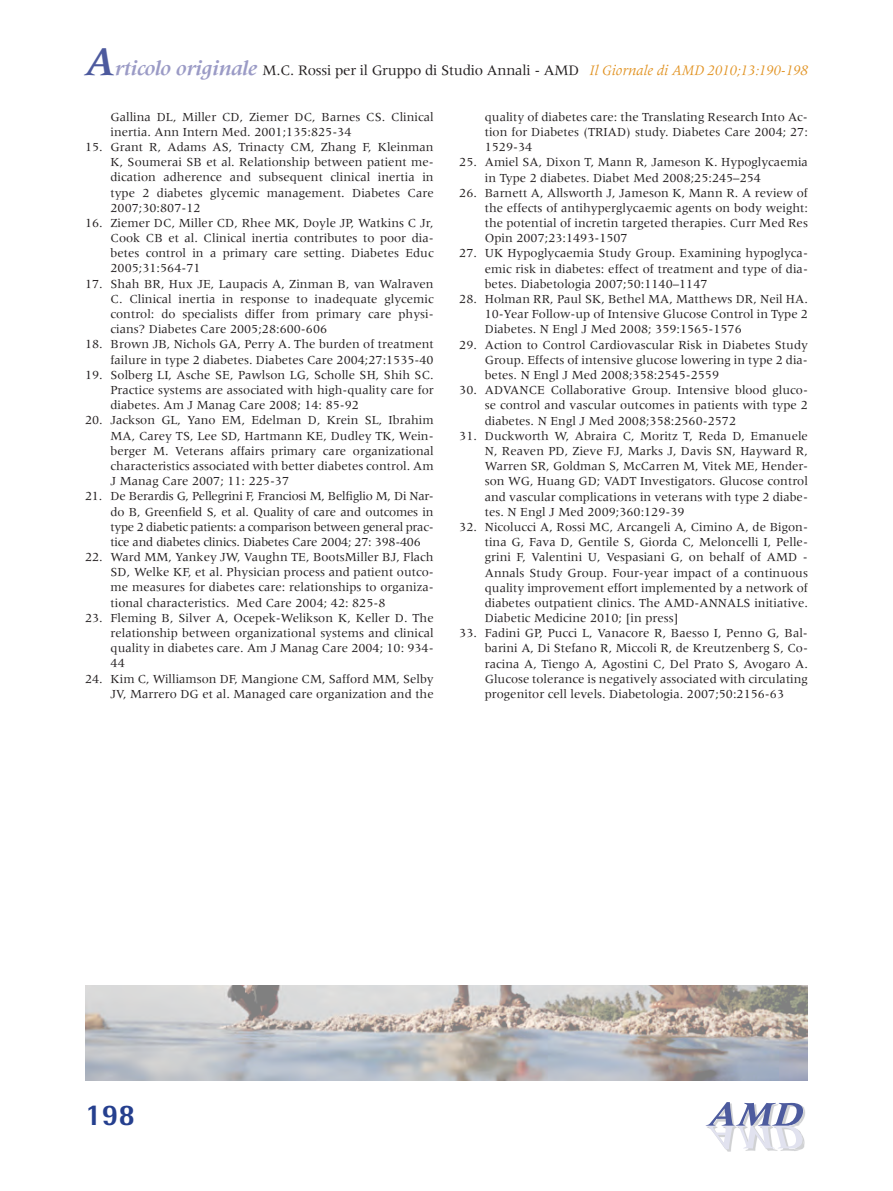
<style>
.page{position:relative;width:893px;height:1191px;background:#fff}
.page>*{position:absolute;margin:0;border:0;box-sizing:border-box;transform-origin:0 0}
.t1{font:800 30px "Rotis Semi Sans";color:#253f8e}
.t2{font:15px "Meridien";letter-spacing:-.015em;color:#231f20}
.t3{font:italic 15px "Meridien";letter-spacing:-.01em;color:#e19221}
.t4{font:12.75px/15.1px "Meridien";color:#231f20;text-align:justify}
.s1{font-weight:700;font-style:italic;font-size:42px;color:#4d5a9e}
.s2{font-weight:700;font-style:italic;font-size:21px;color:#9b9bc6}
</style>
<div class="page">
<img style="left:793px;top:1149px;width:9px;height:2px">
<img style="left:725px;top:1149px;width:68px;height:3px">
<img style="left:707px;top:1102px;width:98px;height:45px">
<img style="left:707px;top:1126px;width:97px;height:23px">
<img style="left:707px;top:1126px;width:81px;height:1px">
<svg style="left:706px;top:1125px;width:84px;height:1px"></svg>
<img style="left:85px;top:985px;width:723px;height:95px">
<p class="t2" style="left:85px;top:62px;width:464px"><span class="s1">A</span><span class="s2">rticolo originale</span> M.C. Rossi per il Gruppo di Studio Annali - amd</p>
<p class="t3" style="left:589px;top:63px;width:220px">Il Giornale di AMD 2010;13:190-198</p>
<p class="t4" style="left:111px;top:109px;width:325px">Gallina DL, Miller CD, Ziemer DC, Barnes CS. Clinical inertia. Ann Intern Med. 2001;135:825-34</p>
<p class="t4" style="left:111px;top:139px;width:325px;text-indent:-26px">15. Grant R, Adams AS, Trinacty CM, Zhang F, Kleinman K, Soumerai SB et al. Relationship between patient me&shy;dication adherence and subsequent clinical inertia in type 2 diabetes glycemic management. Diabetes Care 2007;30:807-12</p>
<p class="t4" style="left:111px;top:215px;width:325px;text-indent:-26px">16. Ziemer DC, Miller CD, Rhee MK, Doyle JP, Watkins C Jr, Cook CB et al. Clinical inertia contributes to poor dia&shy;betes control in a primary care setting. Diabetes Educ 2005;31:564-71</p>
<p class="t4" style="left:111px;top:276px;width:325px;text-indent:-26px">17. Shah BR, Hux JE, Laupacis A, Zinman B, van Walraven C. Clinical inertia in response to inadequate glycemic control: do specialists differ from primary care physi&shy;cians? Diabetes Care 2005;28:600-606</p>
<p class="t4" style="left:85px;top:337px;width:350px;text-align:right">18. Brown JB, Nichols GA, Perry A. The burden of treatment failure in type 2 diabetes. Diabetes Care 2004;27:1535-40</p>
<p class="t4" style="left:111px;top:367px;width:325px;text-indent:-26px">19. Solberg LI, Asche SE, Pawlson LG, Scholle SH, Shih SC.<br>Practice systems are associated with high-quality care for diabetes. Am J Manag Care 2008; 14: 85-92</p>
<p class="t4" style="left:111px;top:413px;width:325px;text-indent:-26px">20. Jackson GL, Yano EM, Edelman D, Krein SL, Ibrahim MA, Carey TS, Lee SD, Hartmann KE, Dudley TK, Wein&shy;berger M. Veterans affairs primary care organizational characteristics associated with better diabetes control. Am J Manag Care 2007; 11: 225-37</p>
<p class="t4" style="left:111px;top:488px;width:325px;text-indent:-26px">21. De Berardis G, Pellegrini F, Franciosi M, Belfiglio M, Di Nar&shy;do B, Greenfield S, et al. Quality of care and outcomes in type 2 diabetic patients: a comparison between general prac&shy;tice and diabetes clinics. Diabetes Care 2004; 27: 398-406</p>
<p class="t4" style="left:111px;top:549px;width:325px;text-indent:-26px">22. Ward MM, Yankey JW, Vaughn TE, BootsMiller BJ, Flach SD, Welke KF, et al. Physician process and patient outco&shy;me measures for diabetes care: relationships to organiza&shy;tional characteristics. Med Care 2004; 42: 825-8</p>
<p class="t4" style="left:111px;top:610px;width:325px;text-indent:-26px">23. Fleming B, Silver A, Ocepek-Welikson K, Keller D. The relationship between organizational systems and clinical quality in diabetes care. Am J Manag Care 2004; 10: 934- 44</p>
<p class="t4" style="left:85px;top:671px;width:350px;text-align:right">24. Kim C, Williamson DF, Mangione CM, Safford MM, Selby<br>JV, Marrero DG et al. Managed care organization and the</p>
<p class="t4" style="left:485px;top:109px;width:325px">quality of diabetes care: the Translating Research Into Ac&shy;tion for Diabetes (TRIAD) study. Diabetes Care 2004; 27:<br>1529-34</p>
<p class="t4" style="left:485px;top:155px;width:325px;text-indent:-26px">25. Amiel SA, Dixon T, Mann R, Jameson K. Hypoglycaemia in Type 2 diabetes. Diabet Med 2008;25:245–254</p>
<p class="t4" style="left:485px;top:185px;width:325px;text-indent:-26px">26. Barnett A, Allsworth J, Jameson K, Mann R. A review of the effects of antihyperglycaemic agents on body weight: the potential of incretin targeted therapies. Curr Med Res Opin 2007;23:1493-1507</p>
<p class="t4" style="left:485px;top:246px;width:325px;text-indent:-26px">27. UK Hypoglycaemia Study Group. Examining hypoglyca&shy;emic risk in diabetes: effect of treatment and type of dia&shy;betes. Diabetologia 2007;50:1140–1147</p>
<p class="t4" style="left:485px;top:291px;width:325px;text-indent:-26px">28. Holman RR, Paul SK, Bethel MA, Matthews DR, Neil HA.<br>10-Year Follow-up of Intensive Glucose Control in Type 2<br>Diabetes. N Engl J Med 2008; 359:1565-1576</p>
<p class="t4" style="left:485px;top:337px;width:325px;text-indent:-26px">29. Action to Control Cardiovascular Risk in Diabetes Study Group. Effects of intensive glucose lowering in type 2 dia&shy;betes. N Engl J Med 2008;358:2545-2559</p>
<p class="t4" style="left:485px;top:382px;width:325px;text-indent:-26px">30. ADVANCE Collaborative Group. Intensive blood gluco&shy;se control and vascular outcomes in patients with type 2 diabetes. N Engl J Med 2008;358:2560-2572</p>
<p class="t4" style="left:485px;top:428px;width:325px;text-indent:-26px">31. Duckworth W, Abraira C, Moritz T, Reda D, Emanuele N, Reaven PD, Zieve FJ, Marks J, Davis SN, Hayward R, Warren SR, Goldman S, McCarren M, Vitek ME, Hender&shy;son WG, Huang GD; VADT Investigators. Glucose control and vascular complications in veterans with type 2 diabe&shy;tes. N Engl J Med 2009;360:129-39</p>
<p class="t4" style="left:485px;top:519px;width:325px;text-indent:-26px">32. Nicolucci A, Rossi MC, Arcangeli A, Cimino A, de Bigon&shy;tina G, Fava D, Gentile S, Giorda C, Meloncelli I, Pelle&shy;grini F, Valentini U, Vespasiani G, on behalf of AMD - Annals Study Group. Four-year impact of a continuous quality improvement effort implemented by a network of diabetes outpatient clinics. The AMD-ANNALS initiative.<br>Diabetic Medicine 2010; [in press]</p>
<p class="t4" style="left:485px;top:625px;width:325px;text-indent:-26px">33. Fadini GP, Pucci L, Vanacore R, Baesso I, Penno G, Bal&shy;barini A, Di Stefano R, Miccoli R, de Kreutzenberg S, Co&shy;racina A, Tiengo A, Agostini C, Del Prato S, Avogaro A.<br>Glucose tolerance is negatively associated with circulating progenitor cell levels. Diabetologia. 2007;50:2156-63</p>
<h1 class="t1" style="left:85px;top:1096px;width:52px">198</h1>
</div>
